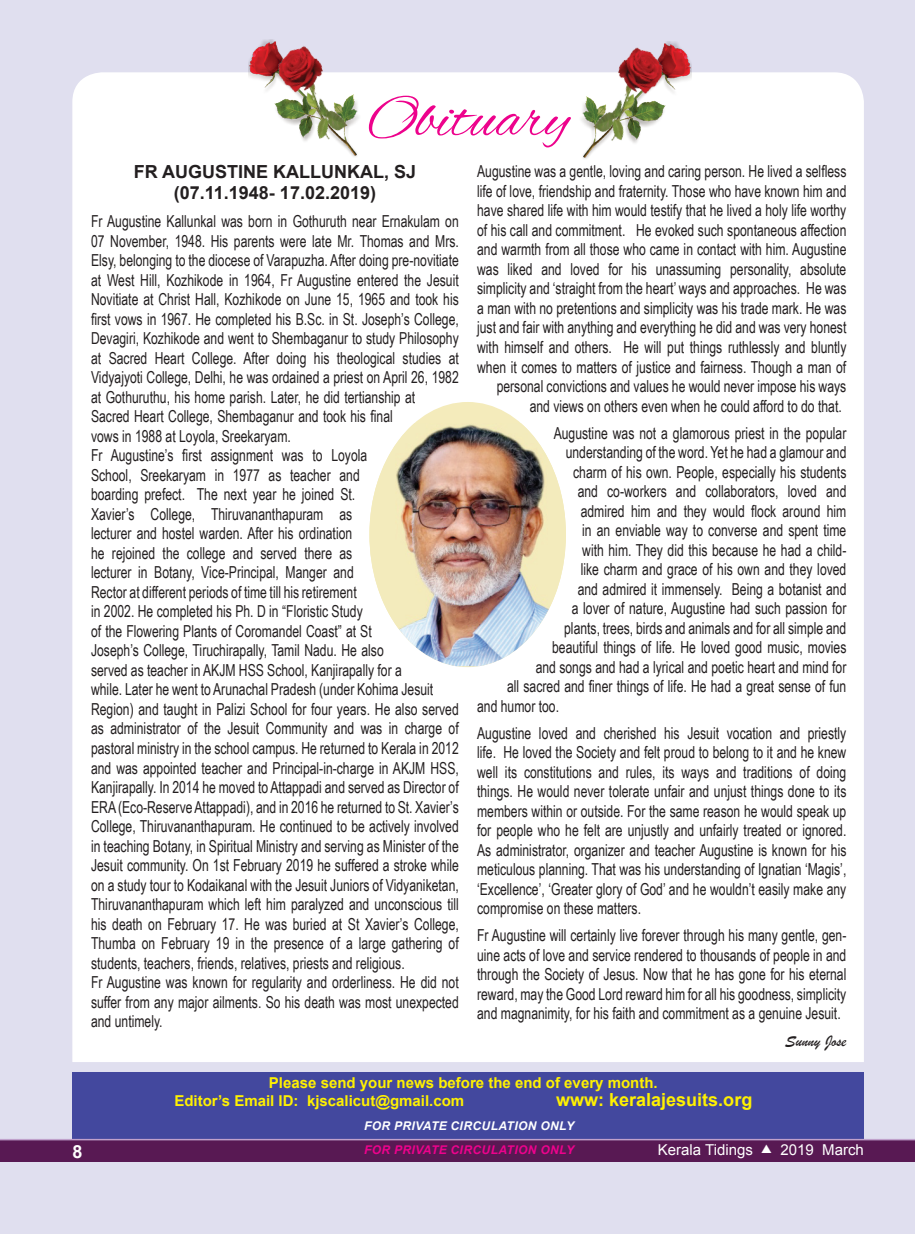
<style>
.page{position:relative;width:915px;height:1234px;background:#fff}
.page>*{position:absolute;margin:0;border:0;box-sizing:border-box;transform-origin:0 0}
.t1{font:61.5px "Alex Brush";color:#ed028c}
.t2{font:700 18px/20.7px "Arial";color:#231f20;text-align:center}
.t3{font:700 18px "Arial";color:#fff101}
.t4{font:700 18px "Arial";color:#fff}
.t5{font:16.5px/19.5px "Arial Narrow";color:#231f20;text-align:justify;scale:.9 1}
.t6{font:16.5px "Brush Script";color:#231f20}
.t7{font:700 15px/18px "Arial";color:#fff101}
.t8{font:15px "Arial";color:#fff}
.t9{font:italic 700 12px "Arial";letter-spacing:.035em;color:#fff}
.t10{font:italic 700 12px "Arial";letter-spacing:.035em;color:#ed028c}
.s1{font-family:"Dixieland";font-size:12px}
</style>
<div class="page">
<div style="left:0;top:0;width:914px;height:1233px;background:#e0dfef"></div>
<div style="left:72px;top:72px;width:791px;height:989px;background:#fff"></div>
<div style="left:72px;top:1071px;width:791px;height:69px;background:#43489e"></div>
<img style="left:579px;top:41px;width:112px;height:118px">
<img style="left:587px;top:41px;width:81px;height:110px">
<img style="left:248px;top:39px;width:112px;height:119px">
<img style="left:271px;top:39px;width:81px;height:111px">
<div style="left:369px;top:402px;width:196px;height:265px;background:#f4ebbb;border-radius:50%"></div>
<img style="left:369px;top:423px;width:196px;height:243px">
<div style="left:0;top:1138px;width:914px;height:23px;background:#581953"></div>
<hr style="left:0;top:1138px;width:914px;height:2px;background:#c0a1cb">
<h1 class="t1" style="left:367px;top:84px;width:203px">Obituary</h1>
<p class="t2" style="left:134px;top:162px;width:284px">FR AUGUSTINE KALLUNKAL, SJ (07.11.1948- 17.02.2019)</p>
<p class="t5" style="left:91px;top:211px;width:410px;text-align:left">Fr Augustine Kallunkal was born in Gothuruth near Ernakulam on 07 November, 1948. His parents were late Mr. Thomas and Mrs.<br>Elsy, belonging to the diocese of Varapuzha. After doing pre-novitiate at West Hill, Kozhikode in 1964, Fr Augustine entered the Jesuit Novitiate at Christ Hall, Kozhikode on June 15, 1965 and took his first vows in 1967. He completed his B.Sc. in St. Joseph’s College, Devagiri, Kozhikode and went to Shembaganur to study Philosophy at Sacred Heart College. After doing his theological studies at Vidyajyoti College, Delhi, he was ordained a priest on April 26, 1982 at Gothuruthu, his home parish. Later, he did tertianship at<br>Sacred Heart College, Shembaganur and took his final<br>vows in 1988 at Loyola, Sreekaryam.<br>Fr Augustine’s first assignment was to Loyola<br>School, Sreekaryam in 1977 as teacher and<br>boarding prefect. The next year he joined St.<br>Xavier’s College, Thiruvananthapuram as<br>lecturer and hostel warden. After his ordination<br>he rejoined the college and served there as<br>lecturer in Botany, Vice-Principal, Manger and<br>Rector at different periods of time till his retirement<br>in 2002. He completed his Ph. D in “Floristic Study<br>of the Flowering Plants of Coromandel Coast” at St<br>Joseph’s College, Tiruchirapally, Tamil Nadu. He also<br>served as teacher in AKJM HSS School, Kanjirapally for a<br>while. Later he went to Arunachal Pradesh (under Kohima Jesuit Region) and taught in Palizi School for four years. He also served as administrator of the Jesuit Community and was in charge of pastoral ministry in the school campus. He returned to Kerala in 2012 and was appointed teacher and Principal-in-charge in AKJM HSS, Kanjirapally. In 2014 he moved to Attappadi and served as Director of ERA (Eco-Reserve Attappadi), and in 2016 he returned to St. Xavier’s College, Thiruvananthapuram. He continued to be actively involved in teaching Botany, in Spiritual Ministry and serving as Minister of the Jesuit community. On 1st February 2019 he suffered a stroke while on a study tour to Kodaikanal with the Jesuit Juniors of Vidyaniketan, Thiruvananthapuram which left him paralyzed and unconscious till his death on February 17. He was buried at St Xavier’s College, Thumba on February 19 in the presence of a large gathering of students, teachers, friends, relatives, priests and religious.<br>Fr Augustine was known for regularity and orderliness. He did not suffer from any major ailments. So his death was most unexpected and untimely.</p>
<p class="t5" style="left:477px;top:161px;width:412px;text-align:right">Augustine was a gentle, loving and caring person. He lived a selfless life of love, friendship and fraternity. Those who have known him and have shared life with him would testify that he lived a holy life worthy of his call and commitment. He evoked such spontaneous affection and warmth from all those who came in contact with him. Augustine was liked and loved for his unassuming personality, absolute simplicity and ‘straight from the heart’ ways and approaches. He was a man with no pretentions and simplicity was his trade mark. He was just and fair with anything and everything he did and was very honest with himself and others. He will put things ruthlessly and bluntly when it comes to matters of justice and fairness. Though a man of personal convictions and values he would never impose his ways and views on others even when he could afford to do that.</p>
<p class="t5" style="left:553px;top:422px;width:326px">Augustine was not a glamorous priest in the popular</p>
<p class="t5" style="left:565px;top:442px;width:313px">understanding of the word. Yet he had a glamour and</p>
<p class="t5" style="left:573px;top:461px;width:305px">charm of his own. People, especially his students</p>
<p class="t5" style="left:577px;top:481px;width:300px">and co-workers and collaborators, loved and</p>
<p class="t5" style="left:580px;top:500px;width:296px">admired him and they would flock around him</p>
<p class="t5" style="left:582px;top:520px;width:295px">in an enviable way to converse and spent time</p>
<p class="t5" style="left:582px;top:539px;width:295px">with him. They did this because he had a child-</p>
<p class="t5" style="left:580px;top:559px;width:296px">like charm and grace of his own and they loved</p>
<p class="t5" style="left:577px;top:578px;width:300px">and admired it immensely. Being a botanist and</p>
<p class="t5" style="left:571px;top:598px;width:306px">a lover of nature, Augustine had such passion for</p>
<p class="t5" style="left:564px;top:617px;width:315px">plants, trees, birds and animals and for all simple and</p>
<p class="t5" style="left:552px;top:637px;width:328px">beautiful things of life. He loved good music, movies</p>
<p class="t5" style="left:535px;top:656px;width:346px">and songs and had a lyrical and poetic heart and mind for</p>
<p class="t5" style="left:507px;top:676px;width:378px">all sacred and finer things of life. He had a great sense of fun</p>
<p class="t5" style="left:477px;top:695px;width:93px">and humor too.</p>
<p class="t5" style="left:477px;top:722px;width:411px">Augustine loved and cherished his Jesuit vocation and priestly life. He loved the Society and felt proud to belong to it and he knew well its constitutions and rules, its ways and traditions of doing things. He would never tolerate unfair and unjust things done to its members within or outside. For the same reason he would speak up for people who he felt are unjustly and unfairly treated or ignored.<br>As administrator, organizer and teacher Augustine is known for his meticulous planning. That was his understanding of Ignatian ‘Magis’, ‘Excellence’, ‘Greater glory of God’ and he wouldn’t easily make any compromise on these matters.</p>
<p class="t5" style="left:477px;top:925px;width:412px">Fr Augustine will certainly live forever through his many gentle, gen&shy;uine acts of love and service rendered to thousands of people in and through the Society of Jesus. Now that he has gone for his eternal reward, may the Good Lord reward him for all his goodness, simplicity and magnanimity, for his faith and commitment as a genuine Jesuit.</p>
<p class="t6" style="left:785px;top:1030px;width:63px">Sunny Jose</p>
<p class="t7" style="left:174px;top:1073px;width:484px;text-indent:95px">Please send your news before the end of every month.<br>Editor’s Email ID: kjscalicut@gmail.com</p>
<p class="t3" style="left:556px;top:1086px;width:198px">www: keralajesuits.org</p>
<p class="t9" style="left:364px;top:1117px;width:211px">FOR PRIVATE CIRCULATION ONLY</p>
<p class="t4" style="left:72px;top:1139px;width:12px">8</p>
<p class="t10" style="left:364px;top:1141px;width:211px">FOR PRIVATE CIRCULATION ONLY</p>
<p class="t8" style="left:657px;top:1139px;width:207px">Kerala Tidings <span class="s1">s</span> 2019 March</p>
</div>
